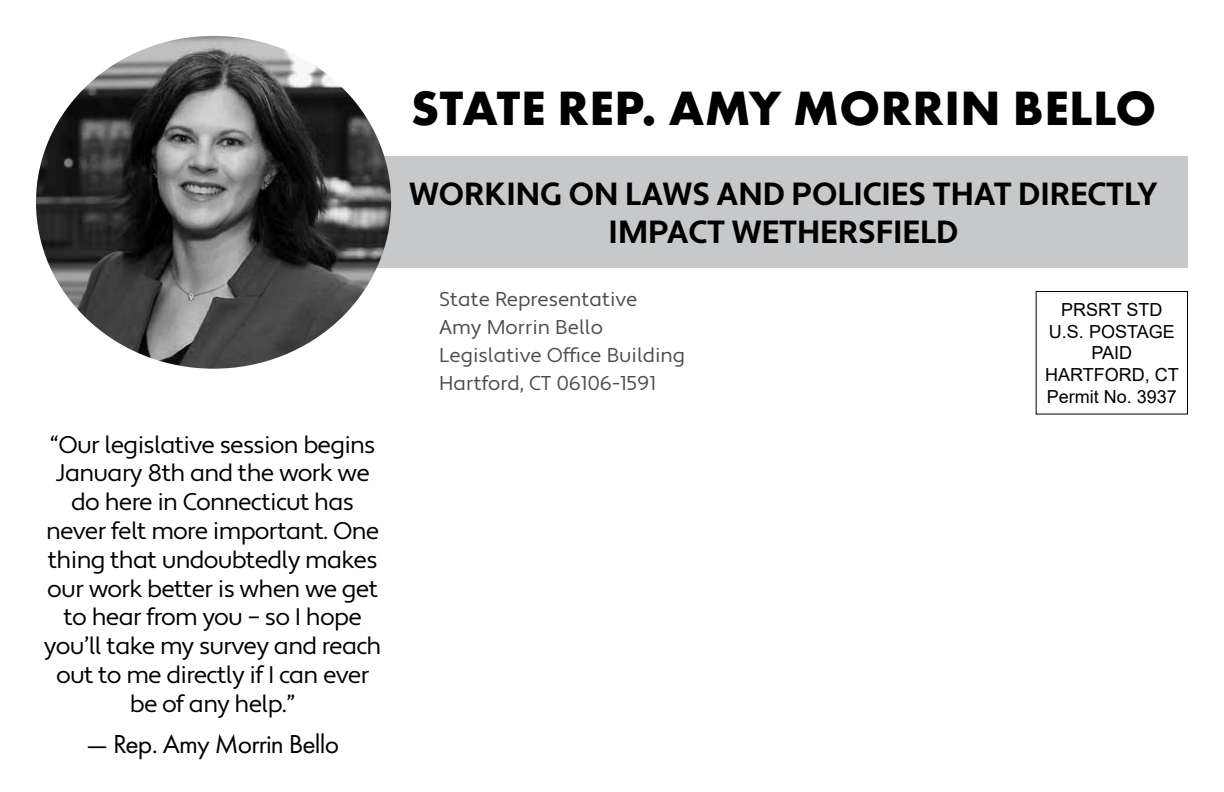
<style>
.page{position:relative;width:1224px;height:792px;background:#fff}
.page>*{position:absolute;margin:0;border:0;box-sizing:border-box;transform-origin:0 0}
.t1{font:700 50px "Futura PT";letter-spacing:.01em;color:#000}
.t2{font:700 32px/38.4px "Apertura";color:#000;text-align:center}
.t3{font:27px "Futura PT";letter-spacing:-.03em;color:#000}
.t4{font:24px/28.8px "Apertura";letter-spacing:-.03em;color:#000;text-align:center}
.t5{font:20px/28px "Apertura";color:#4d4d4f}
.t6{font:18px/21.6px "Arial";color:#000;text-align:center}
</style>
<div class="page">
<div style="left:1036px;top:291px;width:152px;height:124px;border:1px solid #000"></div>
<div style="left:327px;top:156px;width:861px;height:112px;background:#c7c8ca"></div>
<img style="left:36px;top:36px;width:355px;height:333px">
<p class="t4" style="left:44px;top:431px;width:339px">“Our legislative session begins<br>January 8th and the work we do here in Connecticut has never felt more important. One thing that undoubtedly makes our work better is when we get to hear from you – so I hope you’ll take my survey and reach out to me directly if I can ever be of any help.”</p>
<p class="t3" style="left:86px;top:728px;width:255px">— Rep. Amy Morrin Bello</p>
<h1 class="t1" style="left:411px;top:76px;width:747px">STATE REP. AMY MORRIN BELLO</h1>
<h2 class="t2" style="left:409px;top:176px;width:750px">WORKING ON LAWS AND POLICIES THAT DIRECTLY<br>IMPACT WETHERSFIELD</h2>
<p class="t5" style="left:439px;top:286px;width:248px">State Representative<br>Amy Morrin Bello<br>Legislative Office Building<br>Hartford, CT 06106-1591</p>
<p class="t6" style="left:1045px;top:299px;width:135px">PRSRT STD<br>U.S. POSTAGE<br>PAID<br>HARTFORD, CT<br>Permit No. 3937</p>
</div>
